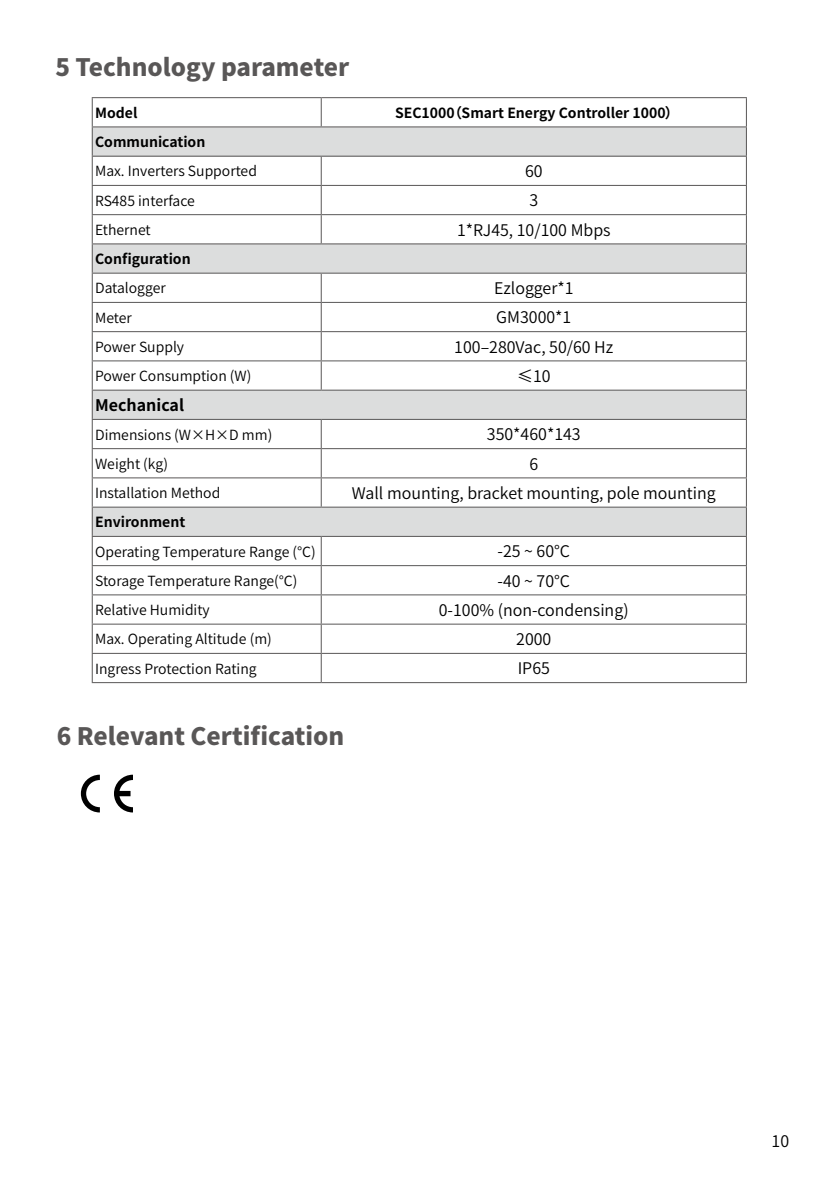
<style>
.page{position:relative;width:840px;height:1191px;background:#fff}
.page>*{position:absolute;margin:0;border:0;box-sizing:border-box;transform-origin:0 0}
.t1{font:800 24px "Source Han Sans CN";color:#595757}
.t2{font:16px "Source Han Sans CN";color:#000}
.t3{font:700 16px "Source Han Sans CN";color:#000}
.t4{font:14px "Source Han Sans CN";color:#000}
.t5{font:700 14px "Source Han Sans CN";color:#000}
</style>
<div class="page">
<div style="left:92px;top:127px;width:654px;height:29px;background:#dcdddd"></div>
<svg style="left:93px;top:244px;width:652px;height:292px"></svg>
<hr style="left:92px;top:97px;width:229px;height:1px;background:#595757">
<hr style="left:321px;top:97px;width:425px;height:1px;background:#595757">
<svg style="left:320px;top:98px;width:1px;height:28px"></svg>
<hr style="left:92px;top:126px;width:229px;height:1px;background:#595757">
<hr style="left:321px;top:126px;width:425px;height:1px;background:#595757">
<hr style="left:92px;top:156px;width:229px;height:1px;background:#595757">
<hr style="left:321px;top:156px;width:425px;height:1px;background:#595757">
<hr style="left:92px;top:185px;width:229px;height:1px;background:#595757">
<hr style="left:321px;top:185px;width:425px;height:1px;background:#595757">
<hr style="left:92px;top:214px;width:229px;height:1px;background:#595757">
<hr style="left:321px;top:214px;width:425px;height:1px;background:#595757">
<svg style="left:320px;top:157px;width:1px;height:86px"></svg>
<hr style="left:92px;top:302px;width:229px;height:1px;background:#595757">
<hr style="left:321px;top:302px;width:425px;height:1px;background:#595757">
<hr style="left:92px;top:331px;width:229px;height:1px;background:#595757">
<hr style="left:321px;top:331px;width:425px;height:1px;background:#595757">
<hr style="left:92px;top:360px;width:229px;height:1px;background:#595757">
<hr style="left:321px;top:360px;width:425px;height:1px;background:#595757">
<svg style="left:320px;top:274px;width:1px;height:116px"></svg>
<hr style="left:92px;top:448px;width:229px;height:1px;background:#595757">
<hr style="left:321px;top:448px;width:425px;height:1px;background:#595757">
<hr style="left:92px;top:477px;width:229px;height:1px;background:#595757">
<hr style="left:321px;top:477px;width:425px;height:1px;background:#595757">
<svg style="left:320px;top:420px;width:1px;height:86px"></svg>
<hr style="left:92px;top:565px;width:229px;height:1px;background:#595757">
<hr style="left:321px;top:565px;width:425px;height:1px;background:#595757">
<hr style="left:92px;top:594px;width:229px;height:1px;background:#595757">
<hr style="left:321px;top:594px;width:425px;height:1px;background:#595757">
<hr style="left:92px;top:623px;width:229px;height:1px;background:#595757">
<hr style="left:321px;top:623px;width:425px;height:1px;background:#595757">
<hr style="left:92px;top:653px;width:229px;height:1px;background:#595757">
<hr style="left:321px;top:653px;width:425px;height:1px;background:#595757">
<svg style="left:320px;top:537px;width:1px;height:145px"></svg>
<hr style="left:92px;top:682px;width:229px;height:1px;background:#595757">
<hr style="left:321px;top:682px;width:425px;height:1px;background:#595757">
<hr style="left:92px;top:243px;width:229px;height:1px;background:#595757">
<hr style="left:321px;top:243px;width:425px;height:1px;background:#595757">
<hr style="left:92px;top:273px;width:229px;height:1px;background:#595757">
<hr style="left:321px;top:273px;width:425px;height:1px;background:#595757">
<hr style="left:92px;top:390px;width:229px;height:1px;background:#595757">
<hr style="left:321px;top:390px;width:425px;height:1px;background:#595757">
<hr style="left:92px;top:419px;width:229px;height:1px;background:#595757">
<hr style="left:321px;top:419px;width:425px;height:1px;background:#595757">
<hr style="left:92px;top:506px;width:229px;height:1px;background:#595757">
<svg style="left:92px;top:98px;width:1px;height:584px"></svg>
<hr style="left:321px;top:506px;width:425px;height:1px;background:#595757">
<svg style="left:745px;top:98px;width:1px;height:584px"></svg>
<hr style="left:92px;top:536px;width:229px;height:1px;background:#595757">
<hr style="left:321px;top:536px;width:425px;height:1px;background:#595757">
<svg style="left:81px;top:774px;width:52px;height:38px"></svg>
<h1 class="t1" style="left:55px;top:53px;width:295px">5 Technology parameter</h1>
<p class="t5" style="left:95px;top:105px;width:44px">Model</p>
<p class="t5" style="left:395px;top:105px;width:285px">SEC1000（Smart Energy Controller 1000）</p>
<p class="t5" style="left:95px;top:134px;width:112px">Communication</p>
<p class="t4" style="left:95px;top:163px;width:163px">Max. Inverters Supported</p>
<p class="t2" style="left:524px;top:162px;width:19px">60</p>
<p class="t4" style="left:95px;top:193px;width:101px">RS485 interface</p>
<p class="t2" style="left:529px;top:191px;width:10px">3</p>
<p class="t4" style="left:95px;top:222px;width:57px">Ethernet</p>
<p class="t2" style="left:456px;top:221px;width:155px">1*RJ45, 10/100 Mbps</p>
<p class="t5" style="left:95px;top:251px;width:97px">Configuration</p>
<p class="t4" style="left:95px;top:280px;width:72px">Datalogger</p>
<p class="t2" style="left:493px;top:279px;width:81px">Ezlogger*1</p>
<p class="t4" style="left:95px;top:309px;width:38px">Meter</p>
<p class="t2" style="left:496px;top:308px;width:77px">GM3000*1</p>
<p class="t4" style="left:95px;top:339px;width:90px">Power Supply</p>
<p class="t2" style="left:454px;top:338px;width:160px">100–280Vac, 50/60 Hz</p>
<p class="t4" style="left:95px;top:368px;width:158px">Power Consumption (W)</p>
<p class="t2" style="left:516px;top:367px;width:35px">≤10</p>
<p class="t3" style="left:95px;top:396px;width:90px">Mechanical</p>
<p class="t4" style="left:95px;top:426px;width:179px">Dimensions (W×H×D mm)</p>
<p class="t2" style="left:486px;top:425px;width:95px">350*460*143</p>
<p class="t4" style="left:95px;top:456px;width:74px">Weight (kg)</p>
<p class="t2" style="left:529px;top:455px;width:10px">6</p>
<p class="t4" style="left:95px;top:485px;width:127px">Installation Method</p>
<p class="t2" style="left:351px;top:484px;width:365px">Wall mounting, bracket mounting, pole mounting</p>
<p class="t5" style="left:95px;top:514px;width:92px">Environment</p>
<p class="t4" style="left:95px;top:543px;width:222px">Operating Temperature Range (℃)</p>
<p class="t2" style="left:497px;top:542px;width:74px">-25 ~ 60°C</p>
<p class="t4" style="left:95px;top:573px;width:204px">Storage Temperature Range(℃)</p>
<p class="t2" style="left:497px;top:572px;width:74px">-40 ~ 70°C</p>
<p class="t4" style="left:95px;top:602px;width:116px">Relative Humidity</p>
<p class="t2" style="left:438px;top:601px;width:191px">0-100% (non-condensing)</p>
<p class="t4" style="left:95px;top:631px;width:178px">Max. Operating Altitude (m)</p>
<p class="t2" style="left:516px;top:630px;width:37px">2000</p>
<p class="t4" style="left:95px;top:660px;width:163px">Ingress Protection Rating</p>
<p class="t2" style="left:517px;top:659px;width:34px">IP65</p>
<h1 class="t1" style="left:57px;top:723px;width:289px">6 Relevant Certification</h1>
<p class="t2" style="left:771px;top:1132px;width:19px">10</p>
</div>
